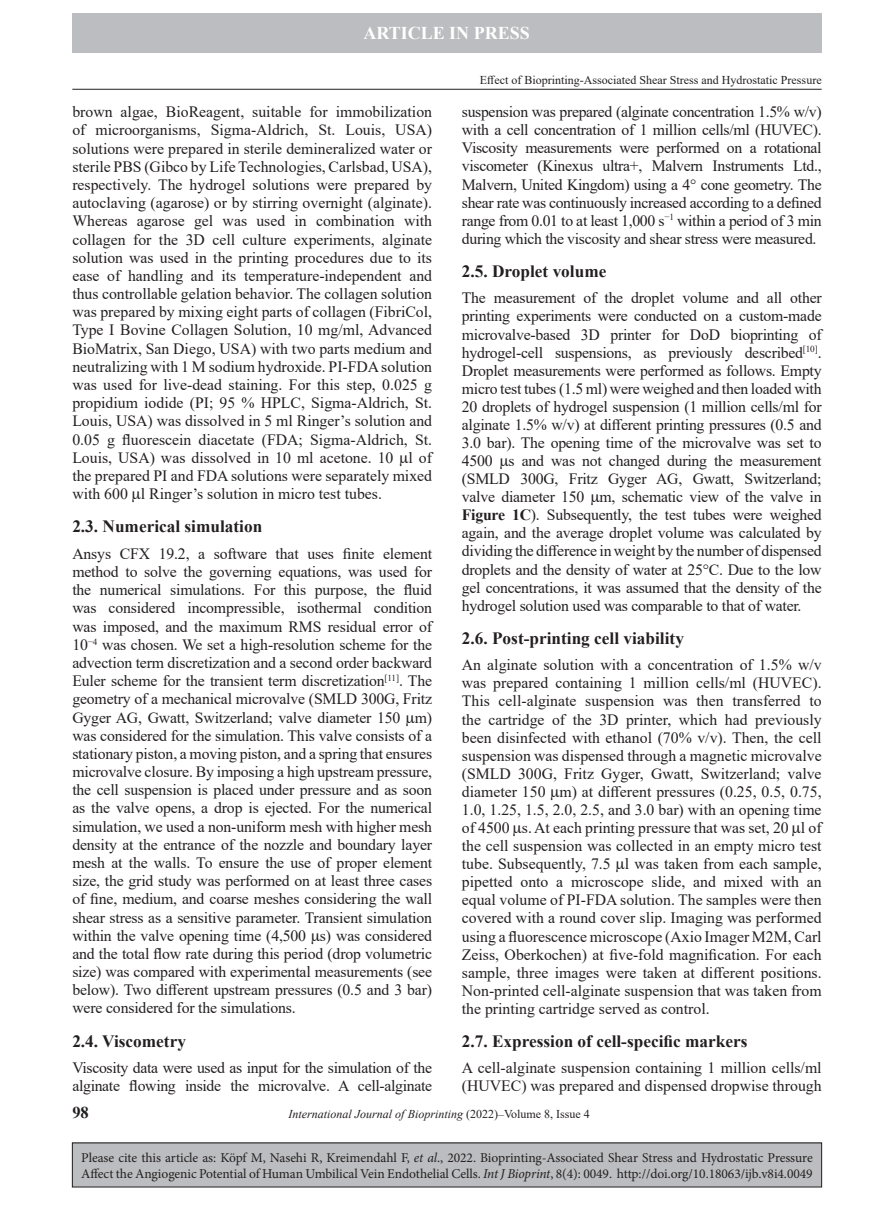
<style>
.page{position:relative;width:894px;height:1212px;background:#fff}
.page>*{position:absolute;margin:0;border:0;box-sizing:border-box;transform-origin:0 0}
.t1{font:700 18px "Times New Roman";color:#fff}
.t2{font:700 17.25px "Times New Roman";color:#231f20}
.RF_Footer{font:700 16.5px "Times New Roman";color:#231f20}
.TXFL{font:15.75px/18.1px "Times New Roman";letter-spacing:-.01em;color:#231f20;text-align:justify}
.t3{font:13.5px/16.5px "Minion Pro";letter-spacing:-.005em;color:#231f20}
.t4{font:12px "Times New Roman";color:#231f20}
.RF_Footer-2{font:italic 12px "Times New Roman";color:#231f20}
.s1{font-weight:700}
.s2{font-style:normal}
.s3{font-style:italic}
</style>
<div class="page">
<hr style="left:72px;top:89px;width:749px;height:1px;background:#231f20">
<div style="left:72px;top:13px;width:749px;height:40px;background:#bcbdc0"></div>
<div style="left:72px;top:1143px;width:749px;height:44px;background:#bcbdc0"></div>
<p class="t1" style="left:363px;top:20px;width:168px">ARTICLE IN PRESS</p>
<p class="TXFL" style="left:72px;top:102px;width:361px">brown algae, BioReagent, suitable for immobilization of microorganisms, Sigma-Aldrich, St. Louis, USA) solutions were prepared in sterile demineralized water or sterile PBS (Gibco by Life Technologies, Carlsbad, USA), respectively. The hydrogel solutions were prepared by autoclaving (agarose) or by stirring overnight (alginate).<br>Whereas agarose gel was used in combination with collagen for the 3D cell culture experiments, alginate solution was used in the printing procedures due to its ease of handling and its temperature-independent and thus controllable gelation behavior. The collagen solution was prepared by mixing eight parts of collagen (FibriCol, Type I Bovine Collagen Solution, 10 mg/ml, Advanced BioMatrix, San Diego, USA) with two parts medium and neutralizing with 1 M sodium hydroxide. PI-FDA solution was used for live-dead staining. For this step, 0.025 g propidium iodide (PI; 95 % HPLC, Sigma-Aldrich, St.<br>Louis, USA) was dissolved in 5 ml Ringer’s solution and 0.05 g fluorescein diacetate (FDA; Sigma-Aldrich, St.<br>Louis, USA) was dissolved in 10 ml acetone. 10 l of the prepared PI and FDA solutions were separately mixed with 600 l Ringer’s solution in micro test tubes.</p>
<h2 class="t2" style="left:72px;top:514px;width:191px">2.3. Numerical simulation</h2>
<p class="TXFL" style="left:72px;top:544px;width:361px">Ansys CFX 19.2, a software that uses finite element method to solve the governing equations, was used for the numerical simulations. For this purpose, the fluid was considered incompressible, isothermal condition was imposed, and the maximum RMS residual error of 10<sup>−4</sup> was chosen. We set a high-resolution scheme for the advection term discretization and a second order backward Euler scheme for the transient term discretization<sup>[11]</sup>. The geometry of a mechanical microvalve (SMLD 300G, Fritz Gyger AG, Gwatt, Switzerland; valve diameter 150 m) was considered for the simulation. This valve consists of a stationary piston, a moving piston, and a spring that ensures microvalve closure. By imposing a high upstream pressure, the cell suspension is placed under pressure and as soon as the valve opens, a drop is ejected. For the numerical simulation, we used a non-uniform mesh with higher mesh density at the entrance of the nozzle and boundary layer mesh at the walls. To ensure the use of proper element size, the grid study was performed on at least three cases of fine, medium, and coarse meshes considering the wall shear stress as a sensitive parameter. Transient simulation within the valve opening time (4,500 s) was considered and the total flow rate during this period (drop volumetric size) was compared with experimental measurements (see below). Two different upstream pressures (0.5 and 3 bar) were considered for the simulations.</p>
<h2 class="t2" style="left:72px;top:1028px;width:115px">2.4. Viscometry</h2>
<p class="TXFL" style="left:72px;top:1058px;width:361px">Viscosity data were used as input for the simulation of the alginate flowing inside the microvalve. A cell-alginate</p>
<p class="t4" style="left:479px;top:72px;width:343px">Effect of Bioprinting-Associated Shear Stress and Hydrostatic Pressure</p>
<p class="TXFL" style="left:461px;top:102px;width:361px">suspension was prepared (alginate concentration 1.5% w/v) with a cell concentration of 1 million cells/ml (HUVEC).<br>Viscosity measurements were performed on a rotational viscometer (Kinexus ultra+, Malvern Instruments Ltd., Malvern, United Kingdom) using a 4° cone geometry. The shear rate was continuously increased according to a defined range from 0.01 to at least 1,000 s<sup>−1</sup> within a period of 3 min during which the viscosity and shear stress were measured.</p>
<h2 class="t2" style="left:461px;top:259px;width:146px">2.5. Droplet volume</h2>
<p class="TXFL" style="left:461px;top:288px;width:361px">The measurement of the droplet volume and all other printing experiments were conducted on a custom-made microvalve-based 3D printer for DoD bioprinting of hydrogel-cell suspensions, as previously described<sup>[10]</sup>.<br>Droplet measurements were performed as follows. Empty micro test tubes (1.5 ml) were weighed and then loaded with 20 droplets of hydrogel suspension (1 million cells/ml for alginate 1.5% w/v) at different printing pressures (0.5 and 3.0 bar). The opening time of the microvalve was set to 4500 s and was not changed during the measurement (SMLD 300G, Fritz Gyger AG, Gwatt, Switzerland; valve diameter 150 m, schematic view of the valve in <span class="s1">Figure 1C</span>). Subsequently, the test tubes were weighed again, and the average droplet volume was calculated by dividing the difference in weight by the number of dispensed droplets and the density of water at 25°C. Due to the low gel concentrations, it was assumed that the density of the hydrogel solution used was comparable to that of water.</p>
<h2 class="t2" style="left:461px;top:625px;width:223px">2.6. Post-printing cell viability</h2>
<p class="TXFL" style="left:461px;top:655px;width:361px">An alginate solution with a concentration of 1.5% w/v was prepared containing 1 million cells/ml (HUVEC).<br>This cell-alginate suspension was then transferred to the cartridge of the 3D printer, which had previously been disinfected with ethanol (70% v/v). Then, the cell suspension was dispensed through a magnetic microvalve (SMLD 300G, Fritz Gyger, Gwatt, Switzerland; valve diameter 150 m) at different pressures (0.25, 0.5, 0.75, 1.0, 1.25, 1.5, 2.0, 2.5, and 3.0 bar) with an opening time of 4500 s. At each printing pressure that was set, 20 l of the cell suspension was collected in an empty micro test tube. Subsequently, 7.5 l was taken from each sample, pipetted onto a microscope slide, and mixed with an equal volume of PI-FDA solution. The samples were then covered with a round cover slip. Imaging was performed using a fluorescence microscope (Axio Imager M2M, Carl Zeiss, Oberkochen) at five-fold magnification. For each sample, three images were taken at different positions.<br>Non-printed cell-alginate suspension that was taken from the printing cartridge served as control.</p>
<h2 class="t2" style="left:461px;top:1028px;width:287px">2.7. Expression of cell-specific markers</h2>
<p class="TXFL" style="left:461px;top:1058px;width:361px">A cell-alginate suspension containing 1 million cells/ml (HUVEC) was prepared and dispensed dropwise through</p>
<p class="RF_Footer" style="left:72px;top:1100px;width:18px">98</p>
<p class="RF_Footer-2" style="left:288px;top:1106px;width:303px">International Journal of Bioprinting <span class="s2">(2022)–Volume 8, Issue 4</span></p>
<p class="t3" style="left:81px;top:1149px;width:732px">Please cite this article as: Köpf M, Nasehi R, Kreimendahl F, <span class="s3">et al</span>., 2022. Bioprinting-Associated Shear Stress and Hydrostatic Pressure<br>Affect the Angiogenic Potential of Human Umbilical Vein Endothelial Cells. <span class="s3">Int J Bioprint</span>, 8(4): 0049. http://doi.org/10.18063/ijb.v8i4.0049</p>
</div>
